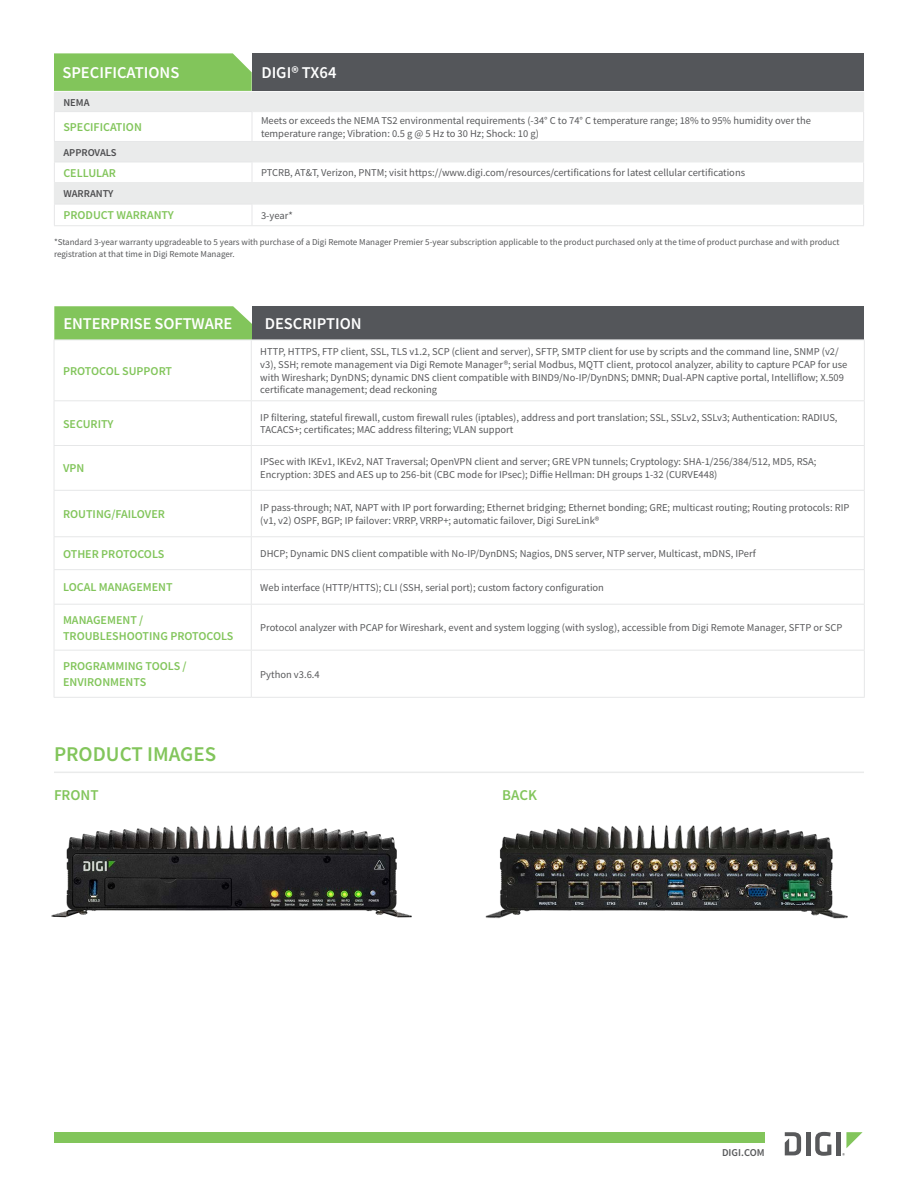
<style>
.page{position:relative;width:918px;height:1188px;background:#fff}
.page>*{position:absolute;margin:0;border:0;box-sizing:border-box;transform-origin:0 0}
.t1{font:600 21px "Source Sans Pro";color:#82c55b}
.t2{font:600 16.5px "Source Sans Pro";color:#fff}
.Bullets{font:600 15px "Source Sans Pro";color:#82c55b}
.Table_-_Left_Column{font:600 12px/15.8px "Source Sans Pro";color:#82c55b}
.Table_-_Body_Copy{font:10.5px/12.8px "Source Sans Pro";color:#58595b}
.Table_-_Header{font:600 10.5px "Source Sans Pro";color:#4d4d4f}
.t3{font:600 10.5px "Source Sans Pro";color:#58595b}
.Bullets-2{font:9px/12px "Source Sans Pro";color:#58595b}
</style>
<div class="page">
<div style="left:252px;top:53px;width:612px;height:38px;background:#54565a"></div>
<hr style="left:806px;top:1132px;width:4px;height:23px;background:#58595b">
<svg style="left:815px;top:1132px;width:16px;height:24px"></svg>
<div style="left:836px;top:1132px;width:5px;height:23px;background:#58595b"></div>
<svg style="left:785px;top:1132px;width:16px;height:23px"></svg>
<svg style="left:842px;top:1132px;width:21px;height:24px"></svg>
<div style="left:54px;top:1132px;width:711px;height:11px;background:#82c55b"></div>
<img style="left:51px;top:825px;width:361px;height:93px">
<div style="left:253px;top:93px;width:610px;height:18px;background:#eaebeb"></div>
<svg style="left:253px;top:142px;width:610px;height:62px;fill:#eaebeb"></svg>
<hr style="left:252px;top:225px;width:612px;height:1px;background:#e6e7e8">
<hr style="left:252px;top:92px;width:612px;height:1px;background:#eaebeb">
<hr style="left:252px;top:141px;width:612px;height:1px;background:#e6e7e8">
<hr style="left:252px;top:111px;width:612px;height:1px;background:#eaebeb">
<hr style="left:252px;top:162px;width:612px;height:1px;background:#eaebeb">
<hr style="left:252px;top:182px;width:612px;height:1px;background:#eaebeb">
<svg style="left:863px;top:93px;width:1px;height:132px"></svg>
<hr style="left:252px;top:204px;width:612px;height:1px;background:#eaebeb">
<svg style="left:54px;top:53px;width:199px;height:172px"></svg>
<hr style="left:54px;top:225px;width:198px;height:1px;background:#e6e7e8">
<hr style="left:54px;top:772px;width:810px;height:1px;background:#eaebeb">
<img style="left:485px;top:825px;width:363px;height:94px">
<svg style="left:54px;top:306px;width:198px;height:34px;background:#88c763"></svg>
<div style="left:252px;top:306px;width:612px;height:35px;background:#54565a"></div>
<hr style="left:54px;top:400px;width:197px;height:1px;background:#e6e7e8">
<hr style="left:251px;top:400px;width:614px;height:1px;background:#e6e7e8">
<hr style="left:54px;top:445px;width:197px;height:1px;background:#e6e7e8">
<hr style="left:251px;top:445px;width:614px;height:1px;background:#e6e7e8">
<hr style="left:54px;top:490px;width:197px;height:1px;background:#e6e7e8">
<hr style="left:251px;top:490px;width:614px;height:1px;background:#e6e7e8">
<hr style="left:54px;top:536px;width:197px;height:1px;background:#e6e7e8">
<hr style="left:251px;top:536px;width:614px;height:1px;background:#e6e7e8">
<hr style="left:54px;top:569px;width:197px;height:1px;background:#e6e7e8">
<hr style="left:251px;top:569px;width:614px;height:1px;background:#e6e7e8">
<hr style="left:54px;top:604px;width:197px;height:1px;background:#e6e7e8">
<hr style="left:251px;top:604px;width:614px;height:1px;background:#e6e7e8">
<hr style="left:54px;top:650px;width:197px;height:1px;background:#e6e7e8">
<hr style="left:251px;top:650px;width:614px;height:1px;background:#e6e7e8">
<hr style="left:54px;top:697px;width:197px;height:1px;background:#e6e7e8">
<hr style="left:251px;top:697px;width:614px;height:1px;background:#e6e7e8">
<hr style="left:251px;top:340px;width:614px;height:1px;background:#e6e7e8">
<hr style="left:864px;top:340px;width:1px;height:60px;background:#e6e7e8">
<hr style="left:864px;top:401px;width:1px;height:44px;background:#e6e7e8">
<hr style="left:864px;top:446px;width:1px;height:44px;background:#e6e7e8">
<hr style="left:864px;top:491px;width:1px;height:45px;background:#e6e7e8">
<hr style="left:864px;top:537px;width:1px;height:32px;background:#e6e7e8">
<hr style="left:864px;top:570px;width:1px;height:34px;background:#e6e7e8">
<hr style="left:864px;top:605px;width:1px;height:45px;background:#e6e7e8">
<hr style="left:864px;top:651px;width:1px;height:46px;background:#e6e7e8">
<hr style="left:54px;top:340px;width:197px;height:1px;background:#e6e7e8">
<hr style="left:54px;top:340px;width:1px;height:60px;background:#e6e7e8">
<hr style="left:251px;top:340px;width:1px;height:60px;background:#e6e7e8">
<hr style="left:54px;top:401px;width:1px;height:44px;background:#e6e7e8">
<hr style="left:251px;top:401px;width:1px;height:44px;background:#e6e7e8">
<hr style="left:54px;top:446px;width:1px;height:44px;background:#e6e7e8">
<hr style="left:251px;top:446px;width:1px;height:44px;background:#e6e7e8">
<hr style="left:54px;top:491px;width:1px;height:45px;background:#e6e7e8">
<hr style="left:251px;top:491px;width:1px;height:45px;background:#e6e7e8">
<hr style="left:54px;top:537px;width:1px;height:32px;background:#e6e7e8">
<hr style="left:251px;top:537px;width:1px;height:32px;background:#e6e7e8">
<hr style="left:54px;top:570px;width:1px;height:34px;background:#e6e7e8">
<hr style="left:251px;top:570px;width:1px;height:34px;background:#e6e7e8">
<hr style="left:54px;top:605px;width:1px;height:45px;background:#e6e7e8">
<hr style="left:251px;top:605px;width:1px;height:45px;background:#e6e7e8">
<hr style="left:54px;top:651px;width:1px;height:46px;background:#e6e7e8">
<hr style="left:251px;top:651px;width:1px;height:46px;background:#e6e7e8">
<h2 class="t2" style="left:62px;top:62px;width:118px">SPECIFICATIONS</h2>
<p class="t2" style="left:261px;top:61px;width:77px">DIGI® TX64</p>
<p class="Table_-_Header" style="left:63px;top:95px;width:28px">NEMA</p>
<p class="Table_-_Left_Column" style="left:63px;top:119px;width:80px">SPECIFICATION</p>
<p class="Table_-_Body_Copy" style="left:261px;top:114px;width:551px">Meets or exceeds the NEMA TS2 environmental requirements (-34° C to 74° C temperature range; 18% to 95% humidity over the temperature range; Vibration: 0.5 g @ 5 Hz to 30 Hz; Shock: 10 g)</p>
<p class="Table_-_Header" style="left:63px;top:145px;width:55px">APPROVALS</p>
<p class="Table_-_Left_Column" style="left:63px;top:165px;width:54px">CELLULAR</p>
<p class="Table_-_Body_Copy" style="left:261px;top:166px;width:486px">PTCRB, AT&amp;T, Verizon, PNTM; visit https://www.digi.com/resources/certifications for latest cellular certifications</p>
<p class="Table_-_Header" style="left:63px;top:187px;width:52px">WARRANTY</p>
<p class="Table_-_Left_Column" style="left:63px;top:207px;width:112px">PRODUCT WARRANTY</p>
<p class="Table_-_Body_Copy" style="left:261px;top:209px;width:33px">3-year*</p>
<p class="Bullets-2" style="left:54px;top:236px;width:787px">*Standard 3-year warranty upgradeable to 5 years with purchase of a Digi Remote Manager Premier 5-year subscription applicable to the product purchased only at the time of product purchase and with product registration at that time in Digi Remote Manager.</p>
<p class="t2" style="left:64px;top:312px;width:170px">ENTERPRISE SOFTWARE</p>
<p class="t2" style="left:265px;top:312px;width:99px">DESCRIPTION</p>
<p class="Table_-_Left_Column" style="left:63px;top:363px;width:111px">PROTOCOL SUPPORT</p>
<p class="Table_-_Body_Copy" style="left:260px;top:345px;width:589px">HTTP, HTTPS, FTP client, SSL, TLS v1.2, SCP (client and server), SFTP, SMTP client for use by scripts and the command line, SNMP (v2/ v3), SSH; remote management via Digi Remote Manager®; serial Modbus, MQTT client, protocol analyzer, ability to capture PCAP for use with Wireshark; DynDNS; dynamic DNS client compatible with BIND9/No-IP/DynDNS; DMNR; Dual-APN captive portal, Intelliflow; X.509 certificate management; dead reckoning</p>
<p class="Table_-_Left_Column" style="left:63px;top:416px;width:52px">SECURITY</p>
<p class="Table_-_Body_Copy" style="left:260px;top:411px;width:579px">IP filtering, stateful firewall, custom firewall rules (iptables), address and port translation; SSL, SSLv2, SSLv3; Authentication: RADIUS,<br>TACACS+; certificates; MAC address filtering; VLAN support</p>
<p class="Table_-_Left_Column" style="left:63px;top:460px;width:23px">VPN</p>
<p class="Table_-_Body_Copy" style="left:260px;top:456px;width:558px">IPSec with IKEv1, IKEv2, NAT Traversal; OpenVPN client and server; GRE VPN tunnels; Cryptology: SHA-1/256/384/512, MD5, RSA;<br>Encryption: 3DES and AES up to 256-bit (CBC mode for IPsec); Diffie Hellman: DH groups 1-32 (CURVE448)</p>
<p class="Table_-_Left_Column" style="left:63px;top:506px;width:103px">ROUTING/FAILOVER</p>
<p class="Table_-_Body_Copy" style="left:260px;top:501px;width:591px">IP pass-through; NAT, NAPT with IP port forwarding; Ethernet bridging; Ethernet bonding; GRE; multicast routing; Routing protocols: RIP (v1, v2) OSPF, BGP; IP failover: VRRP, VRRP+; automatic failover, Digi SureLink®</p>
<p class="Table_-_Left_Column" style="left:63px;top:546px;width:103px">OTHER PROTOCOLS</p>
<p class="Table_-_Body_Copy" style="left:260px;top:547px;width:497px">DHCP; Dynamic DNS client compatible with No-IP/DynDNS; Nagios, DNS server, NTP server, Multicast, mDNS, IPerf</p>
<p class="Table_-_Left_Column" style="left:63px;top:579px;width:111px">LOCAL MANAGEMENT</p>
<p class="Table_-_Body_Copy" style="left:260px;top:581px;width:345px">Web interface (HTTP/HTTS); CLI (SSH, serial port); custom factory configuration</p>
<p class="Table_-_Left_Column" style="left:63px;top:612px;width:172px">MANAGEMENT /<br>TROUBLESHOOTING PROTOCOLS</p>
<p class="Table_-_Body_Copy" style="left:260px;top:621px;width:584px">Protocol analyzer with PCAP for Wireshark, event and system logging (with syslog), accessible from Digi Remote Manager, SFTP or SCP</p>
<p class="Table_-_Left_Column" style="left:63px;top:658px;width:125px">PROGRAMMING TOOLS /<br>ENVIRONMENTS</p>
<p class="Table_-_Body_Copy" style="left:260px;top:668px;width:61px">Python v3.6.4</p>
<p class="t1" style="left:54px;top:740px;width:164px">PRODUCT IMAGES</p>
<p class="Bullets" style="left:54px;top:785px;width:46px">FRONT</p>
<p class="Bullets" style="left:502px;top:785px;width:36px">BACK</p>
<p class="t3" style="left:722px;top:1145px;width:44px">DIGI.COM</p>
</div>
